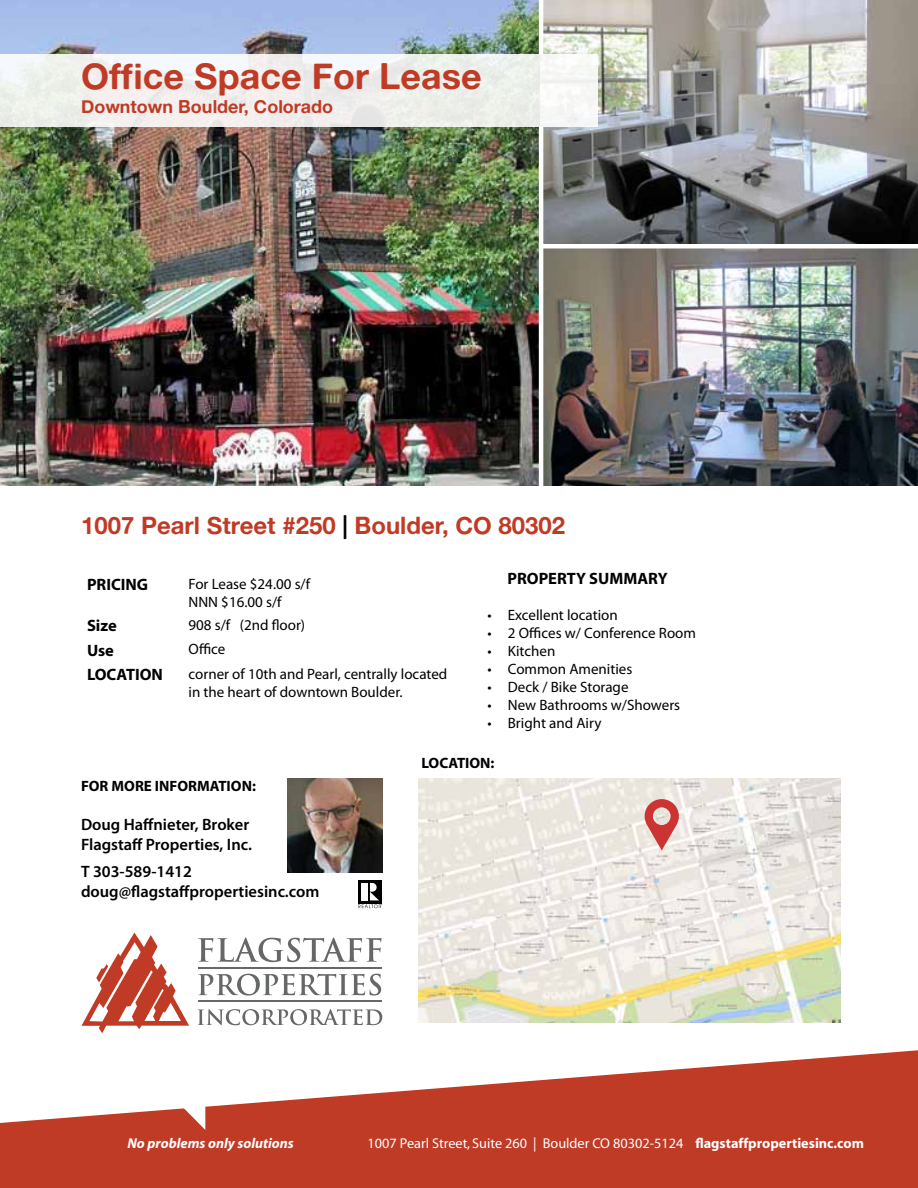
<style>
.page{position:relative;width:918px;height:1188px;background:#fff}
.page>*{position:absolute;margin:0;border:0;box-sizing:border-box;transform-origin:0 0}
.t1{font:36px "Alte Haas Grotesk Bold";color:#c03b25}
.t2{font:24px "Alte Haas Grotesk Bold";color:#c03b25}
.t3{font:18px "Alte Haas Grotesk Bold";color:#c03b25}
.t4{font:600 16.5px/19.8px "Myriad Pro";color:#000}
.t5{font:700 16.5px "Myriad Pro";color:#000}
.t6{font:15px/18px "Myriad Pro";color:#000}
.t7{font:700 15px "Myriad Pro";color:#000}
.t8{font:14.25px "Myriad";color:#fff}
.t9{font:italic 700 14.25px "Myriad";color:#fff}
.s1{color:#000}
.s2{font-weight:700}
</style>
<div class="page">
<img style="left:0;top:0;width:918px;height:486px">
<svg style="left:0;top:1050px;width:918px;height:138px;fill:#c03b25"></svg>
<img style="left:288px;top:778px;width:94px;height:95px">
<div style="left:358px;top:880px;width:23px;height:23px;background:#000"></div>
<svg style="left:358px;top:883px;width:24px;height:25px"></svg>
<div style="left:361px;top:883px;width:6px;height:17px;background:#fff"></div>
<hr style="left:539px;top:127px;width:4px;height:359px;background:#fff">
<hr style="left:539px;top:244px;width:379px;height:4px;background:#fff">
<div style="left:0;top:54px;width:597px;height:73px;background:linear-gradient(to bottom,#f2f4f3,#efedea)"></div>
<hr style="left:539px;top:0;width:4px;height:54px;background:#fff">
<svg style="left:82px;top:933px;width:107px;height:100px"></svg>
<svg style="left:198px;top:937px;width:184px;height:25px"></svg>
<svg style="left:198px;top:974px;width:183px;height:22px"></svg>
<svg style="left:198px;top:1009px;width:184px;height:16px"></svg>
<hr style="left:198px;top:967px;width:183px;height:1px;background:#666767">
<hr style="left:198px;top:1001px;width:183px;height:1px;background:#666767">
<svg style="left:160px;top:1084px;width:45px;height:46px"></svg>
<img style="left:418px;top:778px;width:423px;height:244px">
<svg style="left:645px;top:799px;width:34px;height:52px;background:#dc8e8a"></svg>
<h1 class="t1" style="left:81px;top:54px;width:402px">Office Space For Lease</h1>
<p class="t3" style="left:81px;top:96px;width:254px">Downtown Boulder, Colorado</p>
<h2 class="t2" style="left:81px;top:511px;width:486px">1007 Pearl Street #250 <span class="s1">|</span> Boulder, CO 80302</h2>
<p class="t5" style="left:87px;top:575px;width:63px">PRICING</p>
<p class="t6" style="left:189px;top:575px;width:123px">For Lease $24.00 s/f<br>NNN $16.00 s/f</p>
<p class="t5" style="left:87px;top:616px;width:31px">Size</p>
<p class="t6" style="left:189px;top:616px;width:118px">908 s/f (2nd floor)</p>
<p class="t5" style="left:87px;top:641px;width:28px">Use</p>
<p class="t6" style="left:189px;top:641px;width:38px">Office</p>
<p class="t5" style="left:87px;top:665px;width:78px">LOCATION</p>
<p class="t6" style="left:189px;top:665px;width:260px">corner of 10th and Pearl, centrally located in the heart of downtown Boulder.</p>
<p class="t5" style="left:508px;top:569px;width:162px">PROPERTY SUMMARY</p>
<p class="t6" style="left:488px;top:606px;width:132px">• Excellent location</p>
<p class="t6" style="left:488px;top:624px;width:210px">• 2 Offices w/ Conference Room</p>
<p class="t6" style="left:488px;top:642px;width:69px">• Kitchen</p>
<p class="t6" style="left:488px;top:660px;width:146px">• Common Amenities</p>
<p class="t6" style="left:488px;top:678px;width:142px">• Deck / Bike Storage</p>
<p class="t6" style="left:488px;top:696px;width:194px">• New Bathrooms w/Showers</p>
<p class="t6" style="left:488px;top:714px;width:115px">• Bright and Airy</p>
<p class="t7" style="left:81px;top:777px;width:176px">FOR MORE INFORMATION:</p>
<p class="t4" style="left:81px;top:815px;width:172px">Doug Haffnieter, Broker<br>Flagstaff Properties, Inc.</p>
<p class="t4" style="left:81px;top:862px;width:240px">T 303-589-1412 doug@flagstaffpropertiesinc.com</p>
<p class="t7" style="left:422px;top:754px;width:75px">LOCATION:</p>
<p class="t9" style="left:127px;top:1136px;width:168px">No problems only solutions</p>
<p class="t8" style="left:368px;top:1136px;width:498px">1007 Pearl Street, Suite 260 | Boulder CO 80302-5124 <span class="s2">flagstaffpropertiesinc.com</span></p>
</div>
